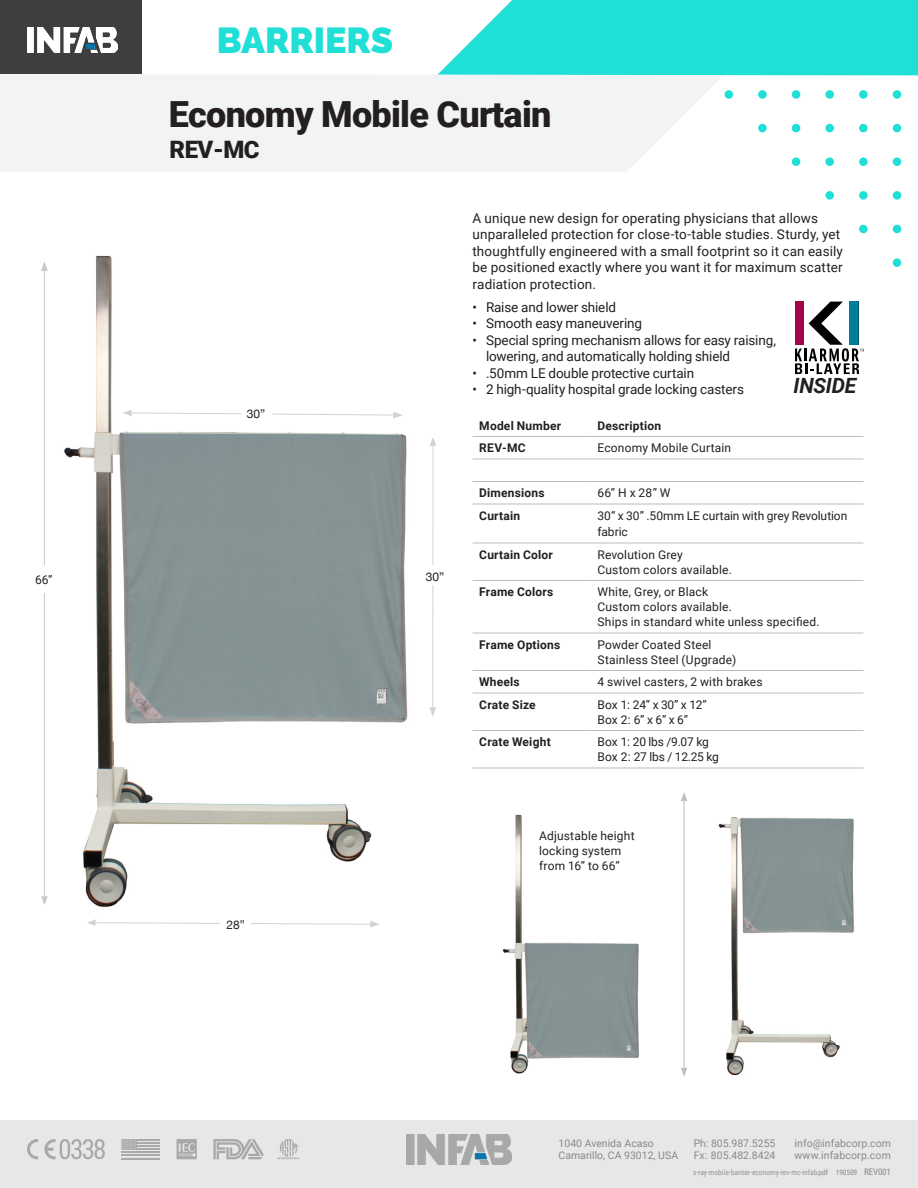
<style>
.page{position:relative;width:918px;height:1188px;background:#fff}
.page>*{position:absolute;margin:0;border:0;box-sizing:border-box;transform-origin:0 0}
.t1{font:900 36px "Roboto";letter-spacing:-.02em;color:#231f20}
.t2{font:900 36px "Raleway";color:#20dfd7}
.t3{font:900 24px "Roboto";color:#231f20}
.t4{font:italic 700 21px "Roboto";letter-spacing:-.015em;color:#231f20}
.t5{font:13.5px/16.5px "Roboto";letter-spacing:.005em;color:#231f20}
.t6{font:12px/15px "Roboto";letter-spacing:.015em;color:#231f20}
.t7{font:700 12px "Roboto";letter-spacing:.015em;color:#231f20}
.t8{font:12px/16.5px "Roboto";letter-spacing:-.005em;color:#231f20}
.t9{font:12px/15px "Roboto";letter-spacing:-.02em;color:#231f20}
.t10{font:12px "Helvetica Neue";color:#231f20}
.t11{font:10.5px/12.6px "Roboto";color:#898a8e}
.t12{font:7.5px "Roboto Condensed";color:#939598}
.s1{color:#898a8e}
.s2{font-size:9px;color:#898a8e}
</style>
<div class="page">
<div style="left:725px;top:90px;width:8px;height:9px;background:#20dfd7;border-radius:50%"></div>
<div style="left:758px;top:90px;width:9px;height:9px;background:#20dfd7;border-radius:50%"></div>
<div style="left:792px;top:90px;width:8px;height:9px;background:#20dfd7;border-radius:50%"></div>
<div style="left:825px;top:90px;width:9px;height:9px;background:#20dfd7;border-radius:50%"></div>
<div style="left:859px;top:90px;width:9px;height:9px;background:#20dfd7;border-radius:50%"></div>
<div style="left:893px;top:90px;width:8px;height:9px;background:#20dfd7;border-radius:50%"></div>
<div style="left:758px;top:124px;width:9px;height:8px;background:#20dfd7;border-radius:50%"></div>
<div style="left:792px;top:124px;width:8px;height:8px;background:#20dfd7;border-radius:50%"></div>
<div style="left:825px;top:124px;width:9px;height:8px;background:#20dfd7;border-radius:50%"></div>
<div style="left:859px;top:124px;width:9px;height:8px;background:#20dfd7;border-radius:50%"></div>
<div style="left:893px;top:124px;width:8px;height:8px;background:#20dfd7;border-radius:50%"></div>
<div style="left:792px;top:157px;width:8px;height:9px;background:#20dfd7;border-radius:50%"></div>
<div style="left:825px;top:157px;width:9px;height:9px;background:#20dfd7;border-radius:50%"></div>
<div style="left:859px;top:157px;width:9px;height:9px;background:#20dfd7;border-radius:50%"></div>
<div style="left:893px;top:157px;width:8px;height:9px;background:#20dfd7;border-radius:50%"></div>
<div style="left:825px;top:191px;width:9px;height:9px;background:#20dfd7;border-radius:50%"></div>
<div style="left:859px;top:191px;width:9px;height:9px;background:#20dfd7;border-radius:50%"></div>
<div style="left:893px;top:191px;width:8px;height:9px;background:#20dfd7;border-radius:50%"></div>
<div style="left:859px;top:225px;width:9px;height:8px;background:#20dfd7;border-radius:50%"></div>
<div style="left:893px;top:225px;width:8px;height:8px;background:#20dfd7;border-radius:50%"></div>
<div style="left:893px;top:258px;width:8px;height:9px;background:#20dfd7;border-radius:50%"></div>
<div style="left:0;top:0;width:142px;height:74px;background:#3e3e3f"></div>
<img style="left:27px;top:27px;width:90px;height:26px">
<div style="left:0;top:1120px;width:918px;height:68px;background:#e7e7e7"></div>
<hr style="left:137px;top:1139px;width:23px;height:2px;background:#a9a8aa">
<hr style="left:137px;top:1142px;width:23px;height:2px;background:#a9a8aa">
<hr style="left:137px;top:1145px;width:23px;height:2px;background:#a9a8aa">
<hr style="left:137px;top:1148px;width:23px;height:2px;background:#a9a8aa">
<hr style="left:121px;top:1152px;width:39px;height:1px;background:#a9a8aa">
<hr style="left:121px;top:1155px;width:39px;height:1px;background:#a9a8aa">
<hr style="left:121px;top:1158px;width:39px;height:1px;background:#a9a8aa">
<svg style="left:121px;top:1139px;width:16px;height:11px"></svg>
<svg style="left:277px;top:1139px;width:22px;height:20px"></svg>
<svg style="left:213px;top:1139px;width:51px;height:20px"></svg>
<svg style="left:27px;top:1139px;width:11px;height:20px"></svg>
<svg style="left:44px;top:1139px;width:61px;height:20px"></svg>
<svg style="left:177px;top:1139px;width:20px;height:20px"></svg>
<img style="left:406px;top:1134px;width:106px;height:30px">
<svg style="left:438px;top:0;width:480px;height:75px"></svg>
<svg style="left:0;top:74px;width:723px;height:98px;fill:#f2f3f4"></svg>
<img style="left:64px;top:255px;width:344px;height:652px">
<img style="left:718px;top:817px;width:136px;height:259px">
<img style="left:502px;top:814px;width:137px;height:260px">
<hr style="left:684px;top:799px;width:1px;height:271px;background:#bcbdc0">
<svg style="left:681px;top:1067px;width:7px;height:9px"></svg>
<svg style="left:681px;top:792px;width:7px;height:10px"></svg>
<svg style="left:795px;top:302px;width:69px;height:72px"></svg>
<hr style="left:472px;top:436px;width:119px;height:1px;background:#bcbdc0">
<hr style="left:591px;top:436px;width:272px;height:1px;background:#bcbdc0">
<hr style="left:472px;top:459px;width:119px;height:1px;background:#bcbdc0">
<hr style="left:591px;top:459px;width:272px;height:1px;background:#bcbdc0">
<hr style="left:472px;top:481px;width:119px;height:1px;background:#bcbdc0">
<hr style="left:591px;top:481px;width:272px;height:1px;background:#bcbdc0">
<hr style="left:472px;top:504px;width:119px;height:1px;background:#bcbdc0">
<hr style="left:591px;top:504px;width:272px;height:1px;background:#bcbdc0">
<hr style="left:472px;top:543px;width:119px;height:1px;background:#bcbdc0">
<hr style="left:591px;top:543px;width:272px;height:1px;background:#bcbdc0">
<hr style="left:472px;top:580px;width:119px;height:1px;background:#bcbdc0">
<hr style="left:591px;top:580px;width:272px;height:1px;background:#bcbdc0">
<hr style="left:472px;top:633px;width:119px;height:1px;background:#bcbdc0">
<hr style="left:591px;top:633px;width:272px;height:1px;background:#bcbdc0">
<hr style="left:472px;top:670px;width:119px;height:1px;background:#bcbdc0">
<hr style="left:591px;top:670px;width:272px;height:1px;background:#bcbdc0">
<hr style="left:472px;top:693px;width:119px;height:1px;background:#bcbdc0">
<hr style="left:591px;top:693px;width:272px;height:1px;background:#bcbdc0">
<hr style="left:472px;top:730px;width:119px;height:1px;background:#bcbdc0">
<hr style="left:591px;top:730px;width:272px;height:1px;background:#bcbdc0">
<hr style="left:472px;top:768px;width:119px;height:1px;background:#bcbdc0">
<hr style="left:591px;top:768px;width:272px;height:1px;background:#bcbdc0">
<svg style="left:123px;top:409px;width:280px;height:10px"></svg>
<div style="left:241px;top:403px;width:30px;height:19px;background:#fff"></div>
<hr style="left:44px;top:269px;width:1px;height:629px;background:#c7c8ca">
<svg style="left:41px;top:262px;width:7px;height:9px"></svg>
<svg style="left:41px;top:896px;width:7px;height:9px"></svg>
<div style="left:35px;top:566px;width:22px;height:27px;background:#fff"></div>
<svg style="left:87px;top:919px;width:293px;height:9px"></svg>
<div style="left:221px;top:914px;width:30px;height:19px;background:#fff"></div>
<hr style="left:432px;top:444px;width:1px;height:266px;background:#d1d2d4">
<svg style="left:429px;top:707px;width:7px;height:10px"></svg>
<svg style="left:430px;top:438px;width:6px;height:8px"></svg>
<div style="left:420px;top:566px;width:30px;height:19px;background:#fff"></div>
<p class="t6" style="left:35px;top:571px;width:19px">66”</p>
<h1 class="t2" style="left:217px;top:19px;width:178px">BARRIERS</h1>
<h1 class="t1" style="left:169px;top:89px;width:384px">Economy Mobile Curtain</h1>
<h2 class="t3" style="left:170px;top:132px;width:92px">REV-MC</h2>
<p class="t5" style="left:472px;top:209px;width:372px">A unique new design for operating physicians that allows unparalleled protection for close-to-table studies. Sturdy, yet thoughtfully engineered with a small footprint so it can easily be positioned exactly where you want it for maximum scatter radiation protection.</p>
<p class="t10" style="left:247px;top:405px;width:20px">30”</p>
<p class="t10" style="left:226px;top:916px;width:20px">28”</p>
<p class="t10" style="left:426px;top:568px;width:20px">30”</p>
<p class="t5" style="left:472px;top:298px;width:145px">• Raise and lower shield</p>
<p class="t5" style="left:472px;top:315px;width:171px">• Smooth easy maneuvering</p>
<p class="t5" style="left:486px;top:331px;width:292px;text-indent:-14px">• Special spring mechanism allows for easy raising, lowering, and automatically holding shield</p>
<p class="t5" style="left:472px;top:364px;width:223px">• .50mm LE double protective curtain</p>
<p class="t5" style="left:472px;top:381px;width:273px">• 2 high-quality hospital grade locking casters</p>
<h3 class="t4" style="left:794px;top:371px;width:64px">INSIDE</h3>
<p class="t7" style="left:479px;top:417px;width:84px">Model Number</p>
<p class="t7" style="left:597px;top:417px;width:65px">Description</p>
<p class="t7" style="left:479px;top:440px;width:48px">REV-MC</p>
<p class="t6" style="left:597px;top:440px;width:135px">Economy Mobile Curtain</p>
<p class="t7" style="left:479px;top:485px;width:67px">Dimensions</p>
<p class="t6" style="left:597px;top:485px;width:75px">66” H x 28” W</p>
<p class="t7" style="left:479px;top:507px;width:42px">Curtain</p>
<p class="t8" style="left:597px;top:507px;width:251px">30“ x 30” .50mm LE curtain with grey Revolution fabric</p>
<p class="t7" style="left:479px;top:546px;width:75px">Curtain Color</p>
<p class="t6" style="left:597px;top:547px;width:136px">Revolution Grey<br>Custom colors available.</p>
<p class="t7" style="left:479px;top:584px;width:76px">Frame Colors</p>
<p class="t6" style="left:597px;top:584px;width:224px">White, Grey, or Black<br>Custom colors available.<br>Ships in standard white unless specified.</p>
<p class="t7" style="left:479px;top:636px;width:83px">Frame Options</p>
<p class="t6" style="left:597px;top:637px;width:140px">Powder Coated Steel<br>Stainless Steel (Upgrade)</p>
<p class="t7" style="left:479px;top:674px;width:42px">Wheels</p>
<p class="t6" style="left:597px;top:674px;width:167px">4 swivel casters, 2 with brakes</p>
<p class="t7" style="left:479px;top:696px;width:58px">Crate Size</p>
<p class="t6" style="left:597px;top:697px;width:111px">Box 1: 24” x 30” x 12”<br>Box 2: 6” x 6” x 6”</p>
<p class="t7" style="left:479px;top:734px;width:73px">Crate Weight</p>
<p class="t9" style="left:597px;top:734px;width:123px">Box 1: 20 lbs /9.07 kg<br>Box 2: 27 lbs / 12.25 kg</p>
<p class="t6" style="left:539px;top:828px;width:97px">Adjustable height locking system from 16” to 66”</p>
<p class="t11" style="left:559px;top:1136px;width:121px">1040 Avenida Acaso<br>Camarillo, CA 93012, USA</p>
<p class="t11" style="left:795px;top:1136px;width:98px">info@infabcorp.com www.infabcorp.com</p>
<p class="t11" style="left:694px;top:1136px;width:83px">Ph: 805.987.5255<br>Fx: 805.482.8424</p>
<p class="t12" style="left:693px;top:1167px;width:199px">x-ray-mobile-barrier-economy-rev-mc-infab<span class="s1">.pdf 190509</span> <span class="s2">REV001</span></p>
</div>
